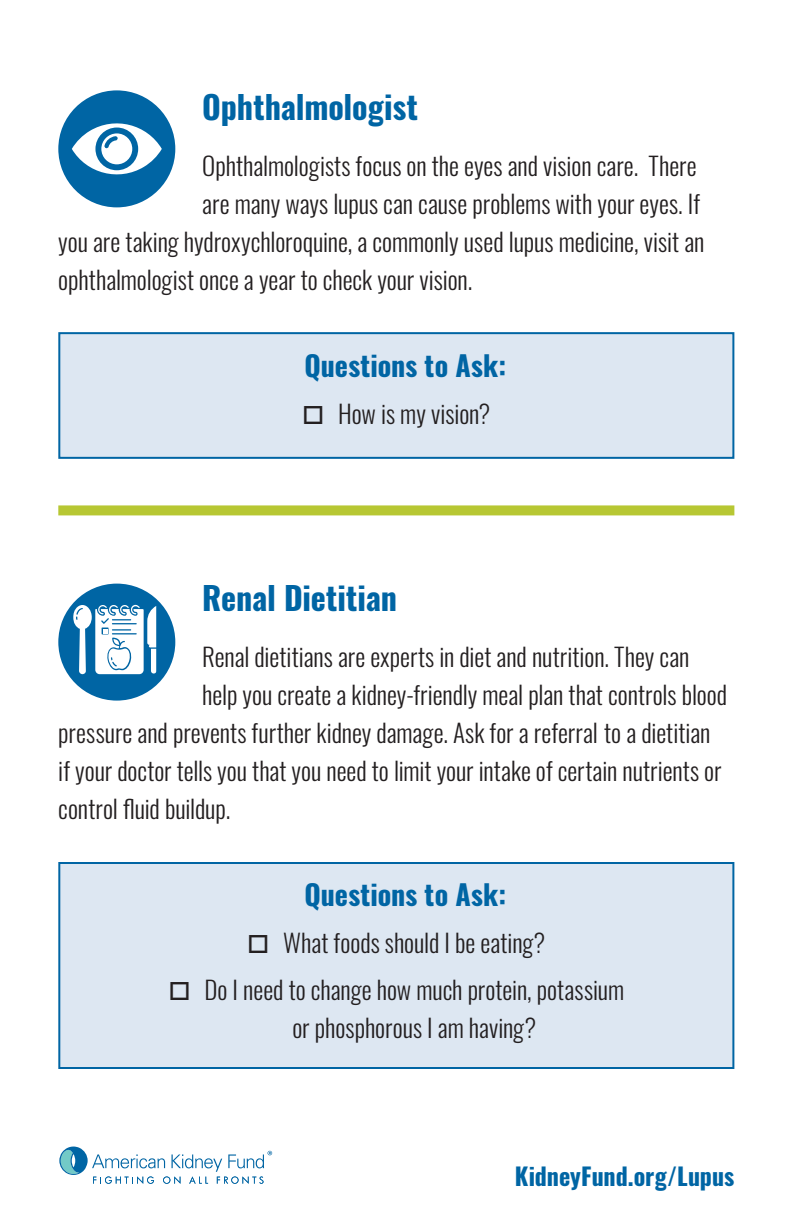
<style>
.page{position:relative;width:792px;height:1224px;background:#fff}
.page>*{position:absolute;margin:0;border:0;box-sizing:border-box;transform-origin:0 0}
.t1{font:700 32px "Oswald";letter-spacing:-.005em;color:#0065a4}
.t2{font:700 28px "Oswald";letter-spacing:.005em;color:#0065a4}
.Body{font:300 25px/38px "Oswald";color:#231f20}
.Body-2{font:700 24px "Oswald";color:#0065a4}
</style>
<div class="page">
<div style="left:58px;top:90px;width:117px;height:117px;background:#0065a4;border-radius:50%"></div>
<svg style="left:72px;top:123px;width:90px;height:52px"></svg>
<div style="left:58px;top:584px;width:117px;height:117px;background:#0065a4;border-radius:50%"></div>
<svg style="left:73px;top:605px;width:83px;height:69px"></svg>
<div style="left:59px;top:333px;width:674px;height:125px;background:#dde7f2"></div>
<div style="left:58px;top:332px;width:676px;height:127px;border:2px solid #0065a4"></div>
<div style="left:59px;top:863px;width:674px;height:205px;background:#dde7f2"></div>
<div style="left:58px;top:862px;width:676px;height:207px;border:2px solid #0065a4"></div>
<div style="left:58px;top:505px;width:676px;height:10px;background:#b7c733"></div>
<svg style="left:59px;top:1147px;width:213px;height:37px"></svg>
<h1 class="t1" style="left:202px;top:90px;width:217px">Ophthalmologist</h1>
<p class="Body" style="left:202px;top:144px;width:496px">Ophthalmologists focus on the eyes and vision care. There</p>
<p class="Body" style="left:202px;top:182px;width:499px">are many ways lupus can cause problems with your eyes. If</p>
<p class="Body" style="left:58px;top:220px;width:648px">you are taking hydroxychloroquine, a commonly used lupus medicine, visit an</p>
<p class="Body" style="left:58px;top:258px;width:416px">ophthalmologist once a year to check your vision.</p>
<h2 class="t2" style="left:305px;top:351px;width:203px">Questions to Ask:</h2>
<p class="Body" style="left:302px;top:392px;width:190px">□ How is my vision?</p>
<h1 class="t1" style="left:202px;top:581px;width:196px">Renal Dietitian</h1>
<p class="Body" style="left:202px;top:635px;width:489px">Renal dietitians are experts in diet and nutrition. They can</p>
<p class="Body" style="left:202px;top:673px;width:526px">help you create a kidney-friendly meal plan that controls blood</p>
<p class="Body" style="left:58px;top:711px;width:654px">pressure and prevents further kidney damage. Ask for a referral to a dietitian</p>
<p class="Body" style="left:58px;top:749px;width:665px">if your doctor tells you that you need to limit your intake of certain nutrients or</p>
<p class="Body" style="left:58px;top:787px;width:173px">control fluid buildup.</p>
<h2 class="t2" style="left:305px;top:880px;width:203px">Questions to Ask:</h2>
<p class="Body" style="left:247px;top:921px;width:300px">□ What foods should I be eating?</p>
<p class="Body" style="left:292px;top:968px;width:333px;text-indent:-124px">□ Do I need to change how much protein, potassium or phosphorous I am having?</p>
<p class="Body-2" style="left:515px;top:1163px;width:221px">KidneyFund.org/Lupus</p>
</div>
